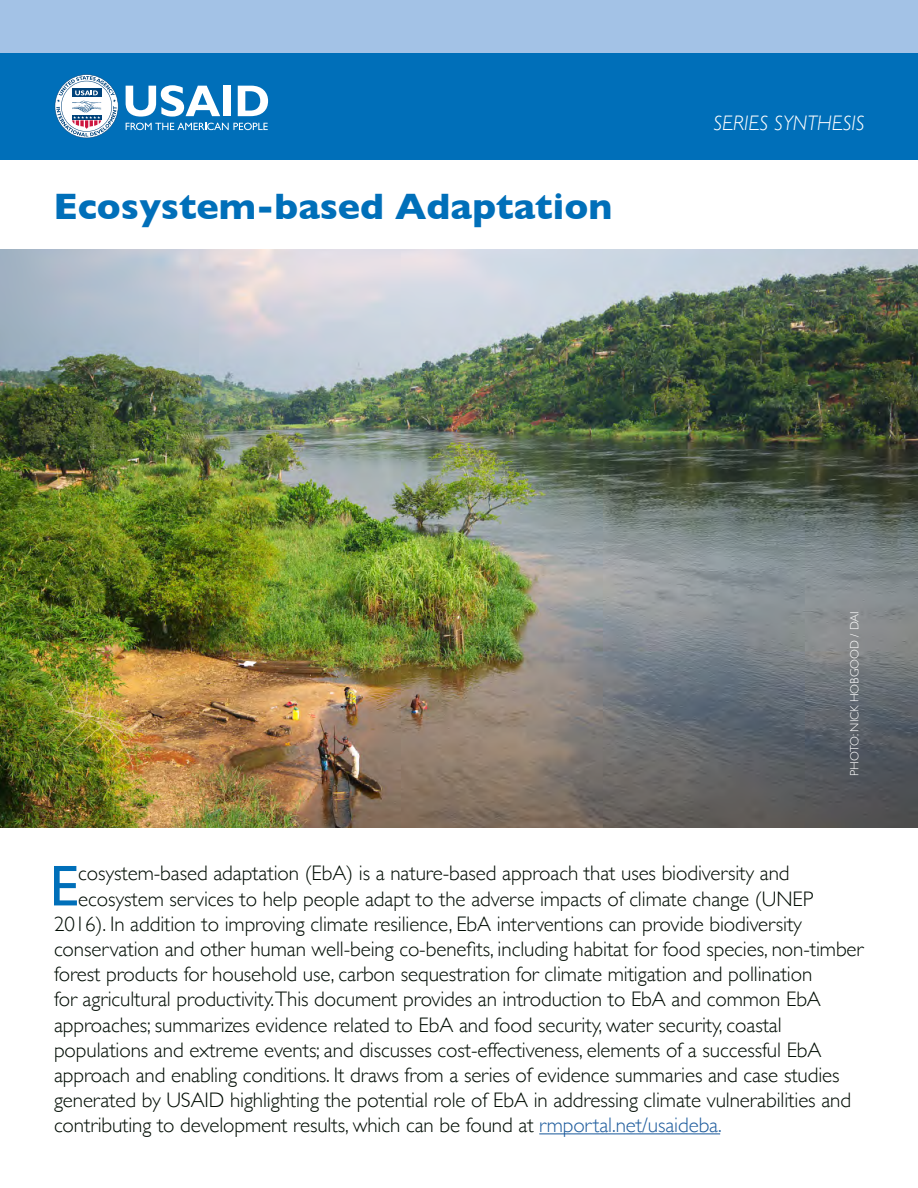
<style>
.page{position:relative;width:918px;height:1188px;background:#fff}
.page>*{position:absolute;margin:0;border:0;box-sizing:border-box;transform-origin:0 0}
.t1{font:57.9px "Gill Sans";color:#006fb9}
.t2{font:700 37.5px "Gill Sans";color:#006fb9}
.t3{font:300 21px "Gill Sans";letter-spacing:-.005em;color:#010c03}
.t4{font:italic 300 21px "Gill Sans";color:#fff}
.t5{font:300 12px "Gill Sans";color:#fff}
.s1{color:#215e9e}
</style>
<div class="page">
<div style="left:0;top:52px;width:918px;height:108px;background:#006fb9"></div>
<svg style="left:126px;top:123px;width:142px;height:7px"></svg>
<svg style="left:126px;top:85px;width:94px;height:32px"></svg>
<div style="left:224px;top:86px;width:7px;height:30px;background:#fff"></div>
<svg style="left:238px;top:86px;width:30px;height:30px"></svg>
<svg style="left:55px;top:74px;width:63px;height:64px"></svg>
<div style="left:0;top:0;width:918px;height:52px;background:#a3c2e6"></div>
<hr style="left:539px;top:1133px;width:181px;height:1px;background:#215e9e">
<img style="left:0;top:250px;width:918px;height:578px">
<h1 class="t2" style="left:53px;top:177px;width:560px">Ecosystem-based Adaptation</h1>
<p class="t4" style="left:713px;top:111px;width:153px">SERIES SYNTHESIS</p>
<p class="t5" style="left:845px;top:776px;width:166px;rotate:-90deg">PHOTO: NICK HOBGOOD / DAI</p>
<p class="t1" style="left:50px;top:852px;width:30px">E</p>
<p class="t3" style="left:78px;top:857px;width:713px">cosystem-based adaptation (EbA) is a nature-based approach that uses biodiversity and</p>
<p class="t3" style="left:78px;top:882px;width:737px">ecosystem services to help people adapt to the adverse impacts of climate change (UNEP</p>
<p class="t3" style="left:54px;top:907px;width:750px">2016). In addition to improving climate resilience, EbA interventions can provide biodiversity</p>
<p class="t3" style="left:54px;top:932px;width:811px">conservation and other human well-being co-benefits, including habitat for food species, non-timber</p>
<p class="t3" style="left:54px;top:958px;width:760px">forest products for household use, carbon sequestration for climate mitigation and pollination</p>
<p class="t3" style="left:54px;top:983px;width:768px">for agricultural productivity.This document provides an introduction to EbA and common EbA</p>
<p class="t3" style="left:54px;top:1008px;width:729px">approaches; summarizes evidence related to EbA and food security, water security, coastal</p>
<p class="t3" style="left:54px;top:1033px;width:769px">populations and extreme events; and discusses cost-effectiveness, elements of a successful EbA</p>
<p class="t3" style="left:54px;top:1058px;width:787px">approach and enabling conditions. It draws from a series of evidence summaries and case studies</p>
<p class="t3" style="left:54px;top:1084px;width:799px">generated by USAID highlighting the potential role of EbA in addressing climate vulnerabilities and</p>
<p class="t3" style="left:54px;top:1109px;width:669px">contributing to development results, which can be found at <span class="s1">rmportal.net/usaideba.</span></p>
</div>
